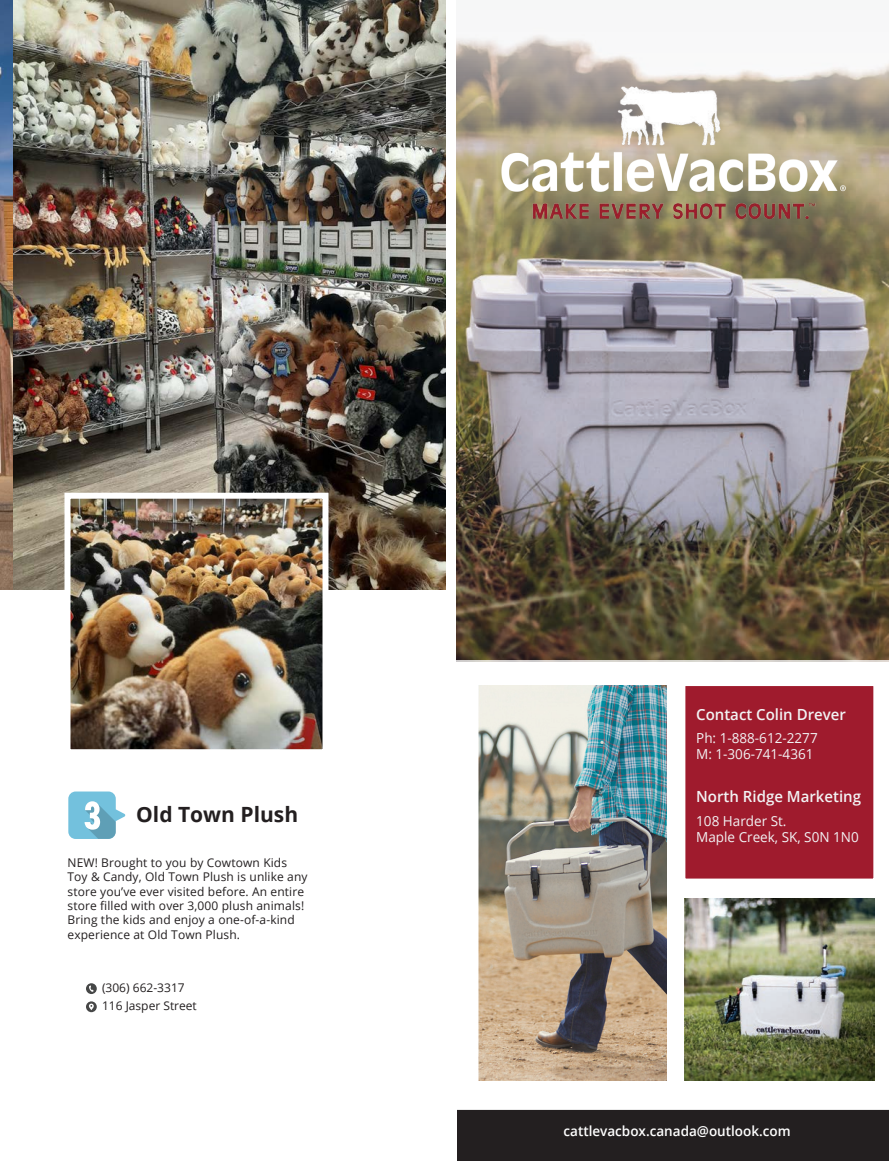
<style>
.page{position:relative;width:891px;height:1161px;background:#fff}
.page>*{position:absolute;margin:0;border:0;box-sizing:border-box;transform-origin:0 0}
.t1{font:700 21px "Open Sans";color:#231f20}
.t2{font:600 15.3px "Open Sans";color:#f2f3f4}
.t3{font:13.8px/16.6px "Open Sans";color:#f2f3f4}
.t4{font:600 13.8px "Open Sans";color:#fff}
.t5{font:12px/14.4px "Open Sans";letter-spacing:.01em;color:#231f20}
</style>
<div class="page">
<img style="left:0;top:0;width:446px;height:590px">
<img style="left:71px;top:500px;width:250px;height:248px">
<div style="left:64px;top:493px;width:264px;height:262px;border:6px solid #fff"></div>
<div style="left:86px;top:983px;width:11px;height:11px;background:#464747;border-radius:50%"></div>
<svg style="left:89px;top:985px;width:5px;height:7px"></svg>
<div style="left:86px;top:1001px;width:11px;height:11px;background:#464747;border-radius:50%"></div>
<svg style="left:89px;top:1004px;width:5px;height:6px"></svg>
<svg style="left:68px;top:792px;width:57px;height:47px"></svg>
<div style="left:457px;top:1110px;width:432px;height:51px;background:#231f20"></div>
<img style="left:457px;top:34px;width:432px;height:628px">
<img style="left:501px;top:82px;width:349px;height:143px">
<img style="left:478px;top:685px;width:189px;height:396px">
<div style="left:685px;top:685px;width:189px;height:194px;background:#9f1b2d"></div>
<div style="left:684px;top:685px;width:191px;height:195px;border:2px solid #fff"></div>
<img style="left:685px;top:898px;width:189px;height:183px">
<p class="t1" style="left:136px;top:800px;width:163px">Old Town Plush</p>
<p class="t5" style="left:68px;top:855px;width:242px">NEW! Brought to you by Cowtown Kids Toy &amp; Candy, Old Town Plush is unlike any store you’ve ever visited before. An entire store filled with over 3,000 plush animals!<br>Bring the kids and enjoy a one-of-a-kind experience at Old Town Plush.</p>
<p class="t5" style="left:102px;top:981px;width:84px">(306) 662-3317</p>
<p class="t5" style="left:102px;top:999px;width:96px">116 Jasper Street</p>
<p class="t2" style="left:696px;top:704px;width:151px">Contact Colin Drever</p>
<p class="t3" style="left:696px;top:729px;width:123px">Ph: 1-888-612-2277<br>M: 1-306-741-4361</p>
<p class="t2" style="left:696px;top:786px;width:166px">North Ridge Marketing</p>
<p class="t3" style="left:696px;top:812px;width:164px">108 Harder St.<br>Maple Creek, SK, S0N 1N0</p>
<p class="t4" style="left:564px;top:1121px;width:229px">cattlevacbox.canada@outlook.com</p>
</div>
